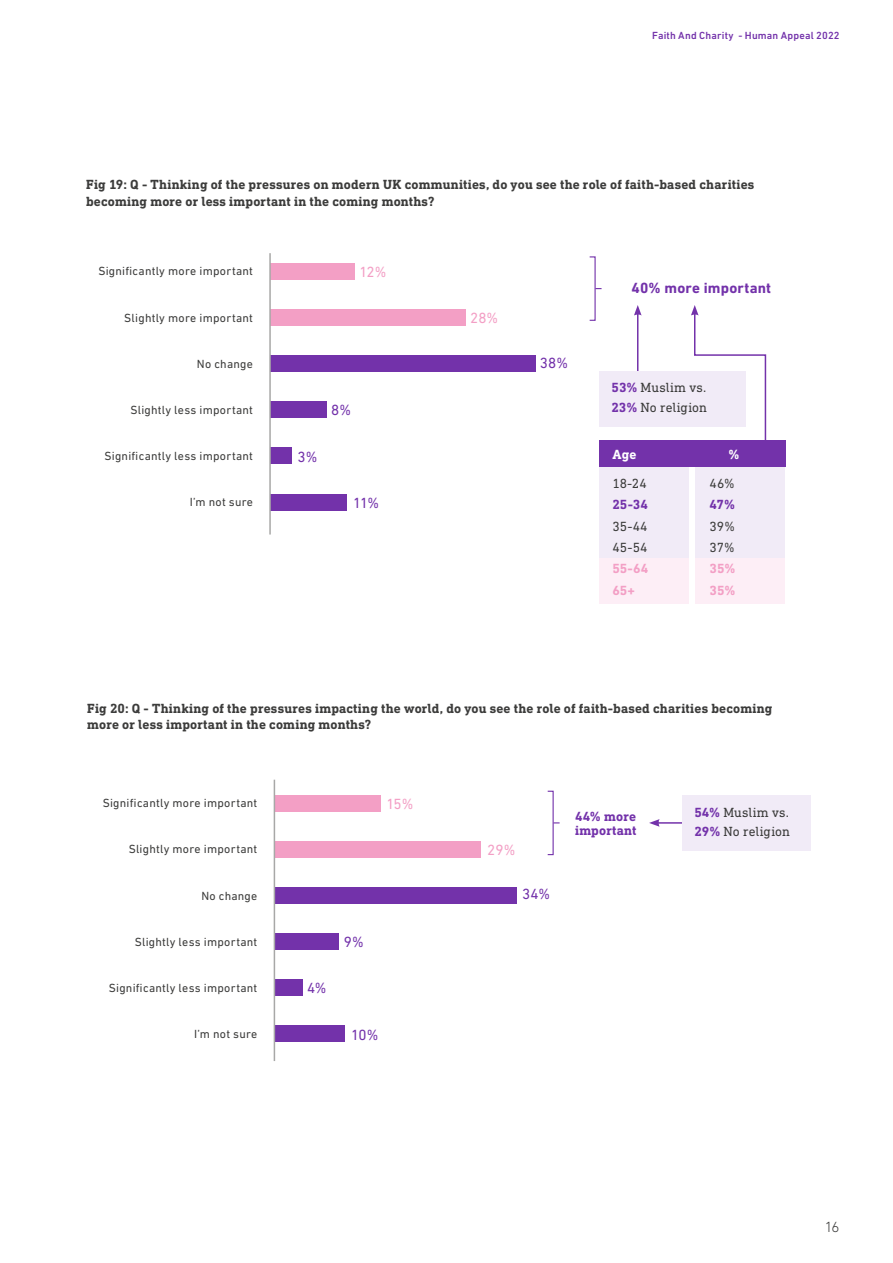
<style>
.page{position:relative;width:893px;height:1263px;background:#fff}
.page>*{position:absolute;margin:0;border:0;box-sizing:border-box;transform-origin:0 0}
.t1{font:15px "DIN Next LT Pro";letter-spacing:-.02em;color:#7332aa}
.t2{font:700 15px "DIN Next LT Pro";letter-spacing:.015em;color:#7332aa}
.t3{font:15px "DIN Next LT Pro";letter-spacing:-.03em;color:#f39fc5}
.t4{font:300 15px "DIN Next LT Pro";color:#3c3c3b}
.Body_Copy{font:700 13.5px/16.5px "DIN Next Slab Pro";letter-spacing:.015em;color:#3c3c3b}
.Body_Copy-2{font:13.5px "DIN Next Slab Pro";letter-spacing:.005em;color:#3c3c3b}
.Body_Copy-3{font:700 13.5px/13.5px "DIN Next Slab Pro";letter-spacing:.01em;color:#7332aa}
.Body_Copy-4{font:700 13.5px "DIN Next Slab Pro";letter-spacing:-.005em;color:#f39fc5}
.Body_Copy-5{font:700 13.5px "DIN Next Slab Pro";color:#fff}
.t5{font:12px "DIN Next LT Pro";letter-spacing:.02em;color:#3c3c3b}
.t6{font:500 10.5px "DIN Next LT Pro";letter-spacing:.015em;color:#7332aa}
.s1{font-weight:700;color:#7332aa}
</style>
<div class="page">
<div style="left:270px;top:263px;width:84px;height:17px;background:#f39fc5"></div>
<div style="left:270px;top:355px;width:265px;height:17px;background:#7332aa"></div>
<div style="left:270px;top:448px;width:22px;height:16px;background:#7332aa"></div>
<div style="left:270px;top:402px;width:56px;height:16px;background:#7332aa"></div>
<div style="left:270px;top:309px;width:196px;height:17px;background:#f39fc5"></div>
<div style="left:270px;top:494px;width:77px;height:16px;background:#7332aa"></div>
<hr style="left:269px;top:253px;width:2px;height:281px;background:#a8a8a7">
<div style="left:274px;top:795px;width:107px;height:16px;background:#f39fc5"></div>
<div style="left:274px;top:887px;width:243px;height:17px;background:#7332aa"></div>
<div style="left:274px;top:979px;width:28px;height:17px;background:#7332aa"></div>
<div style="left:274px;top:933px;width:64px;height:17px;background:#7332aa"></div>
<div style="left:274px;top:841px;width:207px;height:17px;background:#f39fc5"></div>
<div style="left:274px;top:1026px;width:71px;height:16px;background:#7332aa"></div>
<hr style="left:274px;top:780px;width:1px;height:281px;background:#a8a8a7">
<hr style="left:657px;top:822px;width:58px;height:2px;background:#7332aa">
<svg style="left:649px;top:819px;width:11px;height:8px"></svg>
<div style="left:682px;top:795px;width:128px;height:56px;background:#f1ebf7"></div>
<svg style="left:691px;top:305px;width:76px;height:205px"></svg>
<hr style="left:637px;top:313px;width:1px;height:78px;background:#7332aa">
<svg style="left:634px;top:305px;width:8px;height:10px"></svg>
<div style="left:599px;top:440px;width:90px;height:164px;background:#f1ebf7"></div>
<div style="left:599px;top:558px;width:90px;height:46px;background:#fdeef6"></div>
<div style="left:696px;top:440px;width:89px;height:164px;background:#f1ebf7"></div>
<div style="left:695px;top:558px;width:90px;height:46px;background:#fdeef6"></div>
<div style="left:599px;top:440px;width:186px;height:27px;background:#7332aa"></div>
<div style="left:599px;top:371px;width:147px;height:55px;background:#f1ebf7"></div>
<p class="t6" style="left:652px;top:29px;width:189px">Faith And Charity - Human Appeal 2022</p>
<p class="Body_Copy" style="left:86px;top:176px;width:670px">Fig 19: Q - Thinking of the pressures on modern UK communities, do you see the role of faith-based charities becoming more or less important in the coming months?</p>
<p class="t5" style="left:98px;top:264px;width:156px">Significantly more important</p>
<p class="t5" style="left:124px;top:311px;width:130px">Slightly more important</p>
<p class="t3" style="left:359px;top:263px;width:29px">12%</p>
<p class="t3" style="left:470px;top:310px;width:30px">28%</p>
<p class="t5" style="left:197px;top:357px;width:58px">No change</p>
<p class="t1" style="left:540px;top:354px;width:30px">38%</p>
<p class="t5" style="left:130px;top:403px;width:124px">Slightly less important</p>
<p class="t5" style="left:104px;top:449px;width:150px">Significantly less important</p>
<p class="t5" style="left:190px;top:495px;width:65px">I’m not sure</p>
<p class="t1" style="left:298px;top:448px;width:21px">3%</p>
<p class="t1" style="left:331px;top:401px;width:21px">8%</p>
<p class="t1" style="left:353px;top:494px;width:27px">11%</p>
<p class="t2" style="left:632px;top:279px;width:141px">40% more important</p>
<p class="Body_Copy-2" style="left:612px;top:380px;width:96px"><span class="s1">53%</span> Muslim vs.</p>
<p class="Body_Copy-2" style="left:612px;top:400px;width:97px"><span class="s1">23%</span> No religion</p>
<p class="Body_Copy-5" style="left:612px;top:446px;width:26px">Age</p>
<p class="Body_Copy-2" style="left:612px;top:475px;width:36px">18-24</p>
<p class="Body_Copy-3" style="left:612px;top:498px;width:37px">25-34</p>
<p class="Body_Copy-2" style="left:612px;top:518px;width:37px">35-44</p>
<p class="Body_Copy-2" style="left:612px;top:540px;width:37px">45-54</p>
<p class="Body_Copy-4" style="left:612px;top:561px;width:37px">55-64</p>
<p class="Body_Copy-4" style="left:612px;top:582px;width:24px">65+</p>
<p class="Body_Copy-5" style="left:728px;top:446px;width:12px">%</p>
<p class="Body_Copy-2" style="left:710px;top:475px;width:26px">46%</p>
<p class="Body_Copy-3" style="left:710px;top:498px;width:27px">47%</p>
<p class="Body_Copy-2" style="left:710px;top:518px;width:27px">39%</p>
<p class="Body_Copy-2" style="left:710px;top:540px;width:26px">37%</p>
<p class="Body_Copy-4" style="left:710px;top:561px;width:27px">35%</p>
<p class="Body_Copy-4" style="left:710px;top:582px;width:27px">35%</p>
<p class="Body_Copy" style="left:87px;top:700px;width:687px">Fig 20: Q - Thinking of the pressures impacting the world, do you see the role of faith-based charities becoming more or less important in the coming months?</p>
<p class="t5" style="left:103px;top:796px;width:156px">Significantly more important</p>
<p class="t5" style="left:129px;top:842px;width:130px">Slightly more important</p>
<p class="t3" style="left:386px;top:795px;width:29px">15%</p>
<p class="t3" style="left:487px;top:841px;width:30px">29%</p>
<p class="t5" style="left:201px;top:889px;width:58px">No change</p>
<p class="t1" style="left:522px;top:885px;width:29px">34%</p>
<p class="t5" style="left:135px;top:935px;width:124px">Slightly less important</p>
<p class="t5" style="left:109px;top:981px;width:150px">Significantly less important</p>
<p class="t5" style="left:194px;top:1027px;width:65px">I’m not sure</p>
<p class="t1" style="left:307px;top:979px;width:21px">4%</p>
<p class="t1" style="left:344px;top:933px;width:21px">9%</p>
<p class="t1" style="left:351px;top:1026px;width:29px">10%</p>
<p class="Body_Copy-3" style="left:575px;top:810px;width:63px">44% more important</p>
<p class="Body_Copy-2" style="left:694px;top:804px;width:96px"><span class="s1">54%</span> Muslim vs.</p>
<p class="Body_Copy-2" style="left:694px;top:824px;width:97px"><span class="s1">29%</span> No religion</p>
<p class="t4" style="left:825px;top:1218px;width:16px">16</p>
</div>
